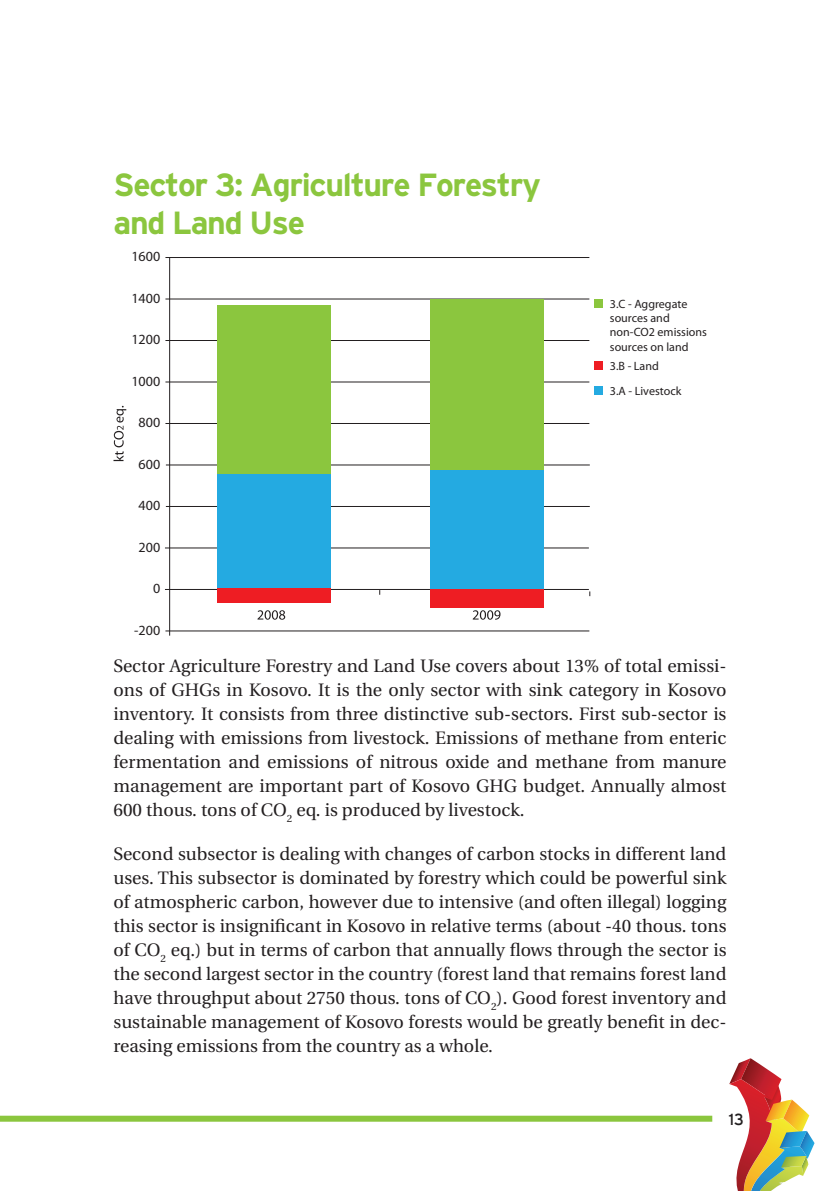
<style>
.page{position:relative;width:840px;height:1191px;background:#fff}
.page>*{position:absolute;margin:0;border:0;box-sizing:border-box;transform-origin:0 0}
.t1{font:700 32px/38px "Interstate";letter-spacing:-.04em;color:#8bc63e}
.t2{font:18px/24px "Utopia";color:#231f20;text-align:justify}
.t3{font:16px "Interstate";color:#231f20}
.t4{font:14px "Myriad Pro";color:#231f20}
.t5{font:12px/14.4px "Myriad Pro";color:#231f20}
</style>
<div class="page">
<svg style="left:729px;top:1058px;width:85px;height:133px"></svg>
<div style="left:0;top:1115px;width:711px;height:6px;background:#8bc63e"></div>
<svg style="left:113px;top:406px;width:13px;height:55px"></svg>
<svg style="left:257px;top:610px;width:28px;height:9px"></svg>
<svg style="left:472px;top:610px;width:28px;height:9px"></svg>
<hr style="left:165px;top:630px;width:424px;height:1px;background:#231f20">
<hr style="left:165px;top:299px;width:424px;height:1px;background:#231f20">
<hr style="left:165px;top:257px;width:424px;height:1px;background:#231f20">
<hr style="left:165px;top:340px;width:424px;height:1px;background:#231f20">
<hr style="left:165px;top:382px;width:424px;height:1px;background:#231f20">
<hr style="left:165px;top:423px;width:424px;height:1px;background:#231f20">
<hr style="left:166px;top:464px;width:423px;height:1px;background:#231f20">
<hr style="left:166px;top:506px;width:423px;height:1px;background:#231f20">
<hr style="left:165px;top:547px;width:423px;height:1px;background:#231f20">
<hr style="left:165px;top:589px;width:423px;height:1px;background:#231f20">
<div style="left:217px;top:474px;width:113px;height:115px;background:#24aae1"></div>
<div style="left:217px;top:588px;width:113px;height:15px;background:#ee1d23"></div>
<div style="left:217px;top:305px;width:113px;height:169px;background:#8bc63e"></div>
<div style="left:429px;top:468px;width:114px;height:121px;background:#24aae1"></div>
<div style="left:429px;top:589px;width:114px;height:18px;background:#ee1d23"></div>
<div style="left:429px;top:299px;width:114px;height:170px;background:#8bc63e"></div>
<hr style="left:169px;top:257px;width:1px;height:378px;background:#231f20">
<div style="left:593px;top:299px;width:9px;height:9px;background:#8bc63e"></div>
<div style="left:593px;top:361px;width:9px;height:9px;background:#ee1d23"></div>
<div style="left:593px;top:386px;width:9px;height:9px;background:#24aae1"></div>
<h1 class="t1" style="left:113px;top:165px;width:429px">Sector 3: Agriculture Forestry and Land Use</h1>
<p class="t4" style="left:131px;top:248px;width:30px">1600</p>
<p class="t4" style="left:131px;top:289px;width:30px">1400</p>
<p class="t4" style="left:131px;top:331px;width:30px">1200</p>
<p class="t4" style="left:131px;top:372px;width:30px">1000</p>
<p class="t4" style="left:138px;top:414px;width:23px">800</p>
<p class="t4" style="left:138px;top:455px;width:23px">600</p>
<p class="t4" style="left:138px;top:497px;width:23px">400</p>
<p class="t4" style="left:138px;top:538px;width:23px">200</p>
<p class="t4" style="left:153px;top:580px;width:9px">0</p>
<p class="t4" style="left:134px;top:621px;width:27px">-200</p>
<p class="t5" style="left:609px;top:296px;width:98px">3.C - Aggregate sources and non-CO2 emissions sources on land</p>
<p class="t5" style="left:609px;top:353px;width:73px;line-height:25px">3.B - Land<br>3.A - Livestock</p>
<p class="t2" style="left:113px;top:654px;width:614px">Sector Agriculture Forestry and Land Use covers about 13% of total emissi&shy;ons of GHGs in Kosovo. It is the only sector with sink category in Kosovo inventory. It consists from three distinctive sub-sectors. First sub-sector is dealing with emissions from livestock. Emissions of methane from enteric fermentation and emissions of nitrous oxide and methane from manure management are important part of Kosovo GHG budget. Annually almost 600 thous. tons of CO<sub>2</sub> eq. is produced by livestock.</p>
<p class="t2" style="left:113px;top:842px;width:614px">Second subsector is dealing with changes of carbon stocks in different land uses. This subsector is dominated by forestry which could be powerful sink of atmospheric carbon, however due to intensive (and often illegal) logging this sector is insignificant in Kosovo in relative terms (about -40 thous. tons of CO<sub>2</sub> eq.) but in terms of carbon that annually flows through the sector is the second largest sector in the country (forest land that remains forest land have throughput about 2750 thous. tons of CO<sub>2</sub>). Good forest inventory and sustainable management of Kosovo forests would be greatly benefit in dec&shy;reasing emissions from the country as a whole.</p>
<p class="t3" style="left:728px;top:1110px;width:17px">13</p>
</div>
